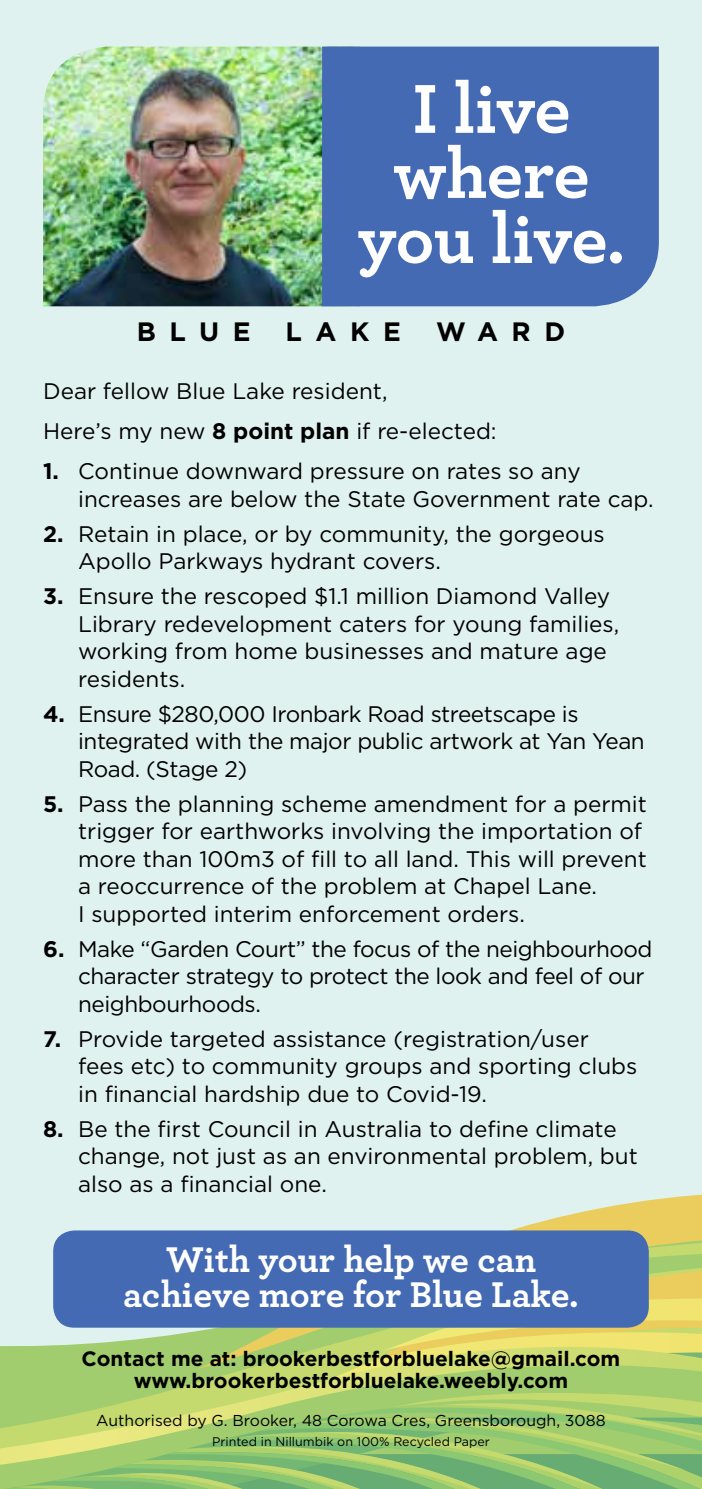
<style>
.page{position:relative;width:702px;height:1489px;background:#fff}
.page>*{position:absolute;margin:0;border:0;box-sizing:border-box;transform-origin:0 0}
.t1{font:700 72.5px/65px "Archer";letter-spacing:-.01em;color:#fff;text-align:center}
.t2{font:700 37.5px/35px "Archer";letter-spacing:-.005em;color:#fff;text-align:center}
.t3{font:700 26.5px "Gotham";letter-spacing:.51em;color:#000}
.t4{font:22.5px/27.5px "Gotham";color:#000}
.t5{font:22.5px/27.5px "Gotham";letter-spacing:-.02em;color:#000}
.t6{font:700 20.75px/22.5px "Gotham";color:#000;text-align:center}
.t7{font:15.75px "Gotham";color:#000}
.t8{font:12.5px "Gotham";color:#000}
.s1{font-weight:700}
</style>
<div class="page">
<div style="left:0;top:0;width:702px;height:1488px;background:#e0f2ef"></div>
<svg style="left:512px;top:1194px;width:190px;height:104px;fill:#ebcd5d"></svg>
<svg style="left:0;top:1298px;width:702px;height:190px;background:#adcf74"></svg>
<img style="left:43px;top:47px;width:279px;height:259px">
<div style="left:322px;top:47px;width:336px;height:259px;background:#436ab3"></div>
<div style="left:53px;top:1230px;width:595px;height:97px;background:#436ab3;border-radius:21px"></div>
<h1 class="t1" style="left:358px;top:71px;width:269px">I live where you live.</h1>
<p class="t3" style="left:137px;top:317px;width:115px">BLUE</p>
<p class="t3" style="left:285px;top:317px;width:117px">LAKE</p>
<p class="t3" style="left:436px;top:317px;width:131px">WARD</p>
<p class="t4" style="left:43px;top:370px;width:455px;line-height:40px">Dear fellow Blue Lake resident,<br>Here’s my new <span class="s1">8 point plan</span> if re-elected:</p>
<p class="t4" style="left:78px;top:457px;width:577px;text-indent:-35px"><span class="s1">1.</span> Continue downward pressure on rates so any increases are below the State Government rate cap.</p>
<p class="t4" style="left:78px;top:519px;width:528px;text-indent:-35px"><span class="s1">2.</span> Retain in place, or by community, the gorgeous<br>Apollo Parkways hydrant covers.</p>
<p class="t4" style="left:78px;top:582px;width:542px;text-indent:-35px"><span class="s1">3.</span> Ensure the rescoped $1.1 million Diamond Valley Library redevelopment caters for young families, working from home businesses and mature age residents.</p>
<p class="t5" style="left:78px;top:699px;width:568px;text-indent:-35px"><span class="s1">4.</span> Ensure $280,000 Ironbark Road streetscape is integrated with the major public artwork at Yan Yean<br>Road. (Stage 2)</p>
<p class="t4" style="left:78px;top:789px;width:570px;text-indent:-35px"><span class="s1">5.</span> Pass the planning scheme amendment for a permit trigger for earthworks involving the importation of more than 100m3 of fill to all land. This will prevent a reoccurrence of the problem at Chapel Lane.<br>I supported interim enforcement orders.</p>
<p class="t5" style="left:78px;top:934px;width:576px;text-indent:-35px"><span class="s1">6.</span> Make “Garden Court” the focus of the neighbourhood character strategy to protect the look and feel of our neighbourhoods.</p>
<p class="t4" style="left:78px;top:1024px;width:560px;text-indent:-35px"><span class="s1">7.</span> Provide targeted assistance (registration/user fees etc) to community groups and sporting clubs in financial hardship due to Covid-19.</p>
<p class="t4" style="left:78px;top:1114px;width:561px;text-indent:-35px"><span class="s1">8.</span> Be the first Council in Australia to define climate change, not just as an environmental problem, but also as a financial one.</p>
<h2 class="t2" style="left:123px;top:1239px;width:457px">With your help we can achieve more for Blue Lake.</h2>
<p class="t6" style="left:82px;top:1346px;width:540px">Contact me at: brookerbestforbluelake@gmail.com www.brookerbestforbluelake.weebly.com</p>
<p class="t7" style="left:96px;top:1411px;width:511px">Authorised by G. Brooker, 48 Corowa Cres, Greensborough, 3088</p>
<p class="t8" style="left:212px;top:1434px;width:279px">Printed in Nillumbik on 100% Recycled Paper</p>
</div>
